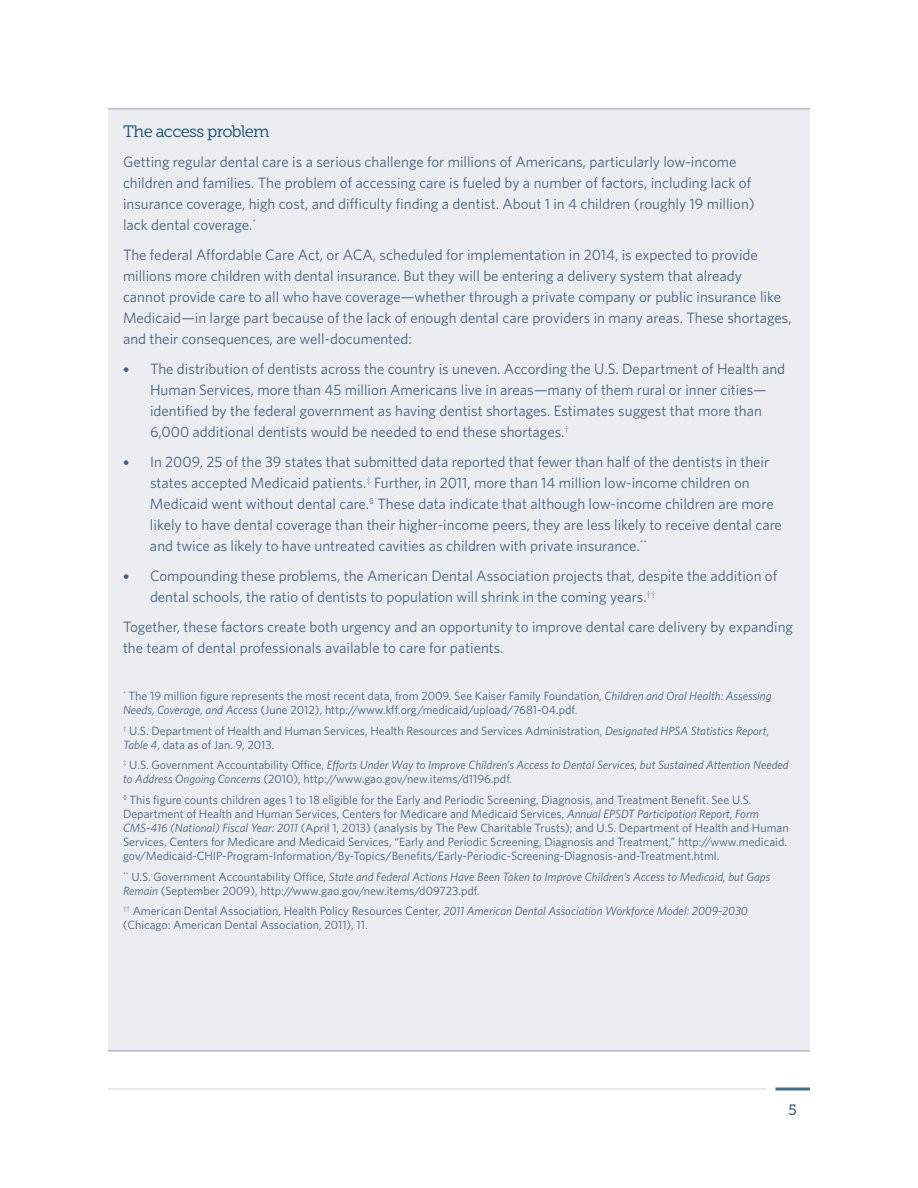
<style>
.page{position:relative;width:918px;height:1188px;background:#fff}
.page>*{position:absolute;margin:0;border:0;box-sizing:border-box;transform-origin:0 0}
.t1{font:16.5px "Museo Slab 300";letter-spacing:-.045em;color:#0f4b6b}
.t2{font:15px/21px "Whitney";color:#45617e}
.t3{font:15px "Museo Slab 500";color:#45617e}
.t4{font:12px/14.2px "Whitney";color:#45617e}
.t5{font:italic 12px/14.2px "Whitney";color:#45617e}
.s1{font-family:"Museo Sans 500"}
.s2{font-style:italic}
.s3{font-style:normal}
</style>
<div class="page">
<hr style="left:108px;top:1088px;width:659px;height:2px;background:#0f4b6b">
<hr style="left:776px;top:1088px;width:34px;height:2px;background:#0f4b6b">
<div style="left:108px;top:108px;width:702px;height:944px;background:#ecedf1"></div>
<hr style="left:108px;top:1050px;width:702px;height:2px;background:#808ba2">
<hr style="left:108px;top:108px;width:702px;height:2px;background:#808ba2">
<p class="t1" style="left:123px;top:122px;width:148px">The access problem</p>
<p class="t2" style="left:123px;top:151px;width:633px">Getting regular dental care is a serious challenge for millions of Americans, particularly low-income children and families. The problem of accessing care is fueled by a number of factors, including lack of insurance coverage, high cost, and difficulty finding a dentist. About 1 in 4 children (roughly 19 million) lack dental coverage.<sup>*</sup></p>
<p class="t2" style="left:123px;top:244px;width:670px">The federal Affordable Care Act, or ACA, scheduled for implementation in 2014, is expected to provide millions more children with dental insurance. But they will be entering a delivery system that already<br>cannot provide care to all who have coverage—whether through a private company or public insurance like Medicaid—in large part because of the lack of enough dental care providers in many areas. These shortages, and their consequences, are well-documented:</p>
<p class="t2" style="left:150px;top:358px;width:637px;text-indent:-27px"><span class="s1">•</span> The distribution of dentists across the country is uneven. According the U.S. Department of Health and Human Services, more than 45 million Americans live in areas—many of them rural or inner cities— identified by the federal government as having dentist shortages. Estimates suggest that more than 6,000 additional dentists would be needed to end these shortages.<sup>†</sup></p>
<p class="t2" style="left:150px;top:451px;width:633px;text-indent:-27px"><span class="s1">•</span> In 2009, 25 of the 39 states that submitted data reported that fewer than half of the dentists in their states accepted Medicaid patients.<sup>‡</sup> Further, in 2011, more than 14 million low-income children on Medicaid went without dental care.<sup>§</sup> These data indicate that although low-income children are more likely to have dental coverage than their higher-income peers, they are less likely to receive dental care and twice as likely to have untreated cavities as children with private insurance.<sup>**</sup></p>
<p class="t2" style="left:150px;top:565px;width:629px;text-indent:-27px"><span class="s1">•</span> Compounding these problems, the American Dental Association projects that, despite the addition of dental schools, the ratio of dentists to population will shrink in the coming years.<sup>††</sup></p>
<p class="t2" style="left:123px;top:616px;width:672px">Together, these factors create both urgency and an opportunity to improve dental care delivery by expanding the team of dental professionals available to care for patients.</p>
<p class="t4" style="left:123px;top:689px;width:650px"><sup>*</sup> The 19 million figure represents the most recent data, from 2009. See Kaiser Family Foundation, <span class="s2">Children and Oral Health: Assessing<br>Needs, Coverage, and Access</span> (June 2012), http://www.kff.org/medicaid/upload/7681-04.pdf.</p>
<p class="t4" style="left:123px;top:723px;width:648px"><sup>†</sup> U.S. Department of Health and Human Services, Health Resources and Services Administration, <span class="s2">Designated HPSA Statistics Report,<br>Table 4</span>, data as of Jan. 9, 2013.</p>
<p class="t5" style="left:123px;top:758px;width:667px"><sup>‡</sup> <span class="s3">U.S. Government Accountability Office,</span> Efforts Under Way to Improve Children’s Access to Dental Services, but Sustained Attention Needed to Address Ongoing Concerns <span class="s3">(2010), http://www.gao.gov/new.items/d1196.pdf.</span></p>
<p class="t4" style="left:123px;top:792px;width:667px"><sup>§</sup> This figure counts children ages 1 to 18 eligible for the Early and Periodic Screening, Diagnosis, and Treatment Benefit. See U.S.<br>Department of Health and Human Services, Centers for Medicare and Medicaid Services, <span class="s2">Annual EPSDT Participation Report, Form CMS-416 (National) Fiscal Year: 2011</span> (April 1, 2013) (analysis by The Pew Charitable Trusts); and U.S. Department of Health and Human Services, Centers for Medicare and Medicaid Services, “Early and Periodic Screening, Diagnosis and Treatment,” http://www.medicaid. gov/Medicaid-CHIP-Program-Information/By-Topics/Benefits/Early-Periodic-Screening-Diagnosis-and-Treatment.html.</p>
<p class="t4" style="left:123px;top:869px;width:649px"><sup>**</sup> U.S. Government Accountability Office, <span class="s2">State and Federal Actions Have Been Taken to Improve Children’s Access to Medicaid, but Gaps<br>Remain</span> (September 2009), http://www.gao.gov/new.items/d09723.pdf.</p>
<p class="t4" style="left:123px;top:904px;width:626px"><sup>††</sup> American Dental Association, Health Policy Resources Center, <span class="s2">2011 American Dental Association Workforce Model: 2009-2030 </span>(Chicago: American Dental Association, 2011), 11.</p>
<p class="t3" style="left:789px;top:1101px;width:10px">5</p>
</div>
